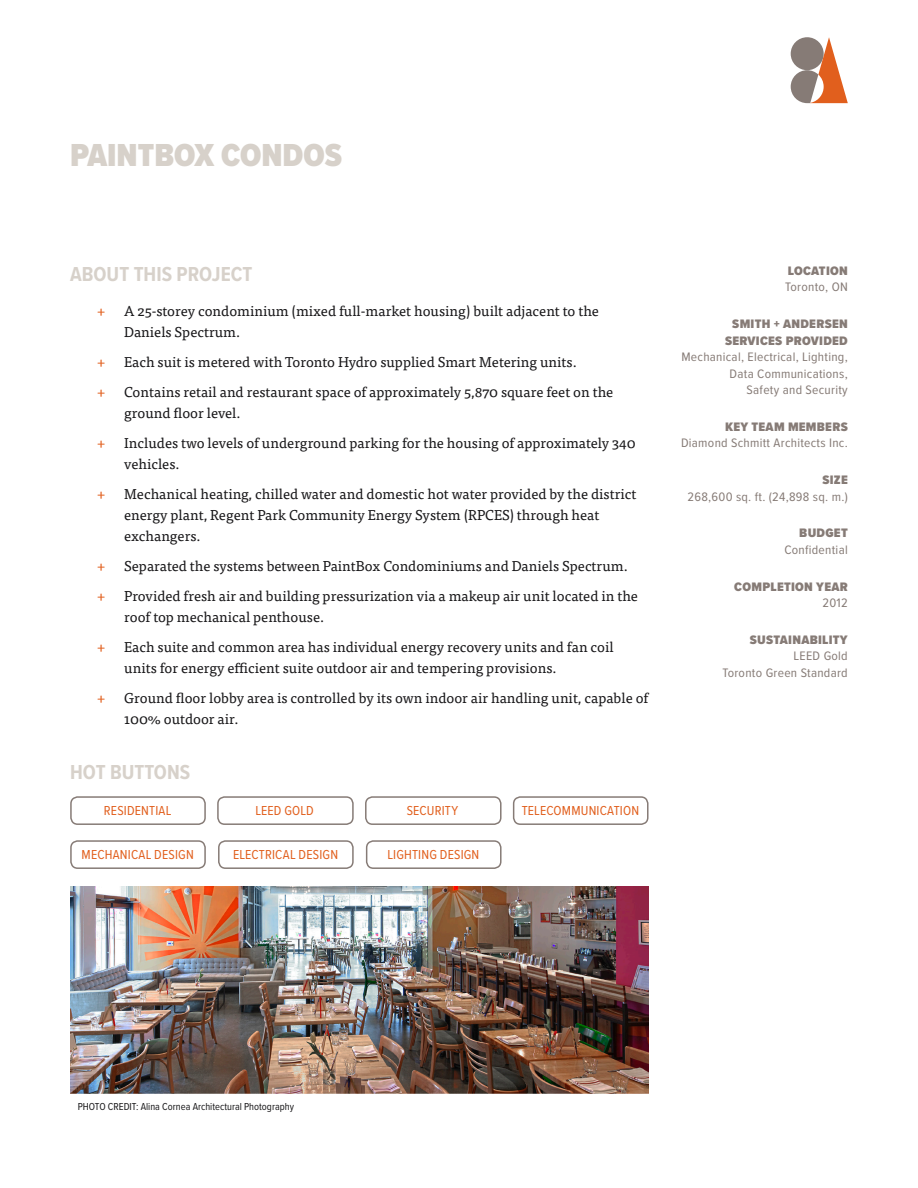
<style>
.page{position:relative;width:918px;height:1188px;background:#fff}
.page>*{position:absolute;margin:0;border:0;box-sizing:border-box;transform-origin:0 0}
.Profile_ProjectName{font:900 33px "Proxima Nova Cond";color:#d7d1ca}
.Profile_Subtitle{font:700 21px "Proxima Nova Cond";color:#d7d1ca}
.t1{font:14.25px/21px "Tisa Pro";color:#181719}
.t2{font:14.25px "Tisa Pro";color:#e15f1d}
.Profile_HotButtons-C{font:13.5px "Proxima Nova Cond";letter-spacing:.015em;color:#e15f1d}
.Profile_SideNotes{font:12.75px/16.5px "Proxima Nova Cond";letter-spacing:.02em;color:#867b76;text-align:right;scale:1.06 1}
.Profile_SideNotes-2{font:900 12.75px/16.5px "Proxima Nova Cond";letter-spacing:.02em;color:#867b76;text-align:right;scale:1.06 1}
.Photo_Caption{font:10.5px "Proxima Nova Cond";color:#181719}
.s1{font-weight:900}
.s2{font-weight:400}
</style>
<div class="page">
<img style="left:70px;top:887px;width:578px;height:207px">
<svg style="left:791px;top:37px;width:57px;height:66px"></svg>
<div style="left:70px;top:796px;width:136px;height:29px;border:2px solid #867b76;border-radius:7px"></div>
<div style="left:217px;top:796px;width:137px;height:29px;border:2px solid #867b76;border-radius:7px"></div>
<div style="left:365px;top:796px;width:137px;height:29px;border:2px solid #867b76;border-radius:7px"></div>
<div style="left:513px;top:796px;width:136px;height:29px;border:2px solid #867b76;border-radius:7px"></div>
<div style="left:70px;top:840px;width:136px;height:29px;border:2px solid #867b76;border-radius:7px"></div>
<div style="left:218px;top:840px;width:136px;height:29px;border:2px solid #867b76;border-radius:7px"></div>
<div style="left:366px;top:840px;width:136px;height:29px;border:2px solid #867b76;border-radius:7px"></div>
<p class="Profile_ProjectName" style="left:70px;top:131px;width:273px">PAINTBOX CONDOS</p>
<p class="Profile_Subtitle" style="left:70px;top:259px;width:184px">ABOUT THIS PROJECT</p>
<p class="t2" style="left:97px;top:300px;width:10px">+</p>
<p class="t1" style="left:124px;top:300px;width:476px">A 25-storey condominium (mixed full-market housing) built adjacent to the<br>Daniels Spectrum.</p>
<p class="t2" style="left:97px;top:351px;width:10px">+</p>
<p class="t1" style="left:124px;top:351px;width:454px">Each suit is metered with Toronto Hydro supplied Smart Metering units.</p>
<p class="t2" style="left:97px;top:381px;width:10px">+</p>
<p class="t1" style="left:124px;top:381px;width:491px">Contains retail and restaurant space of approximately 5,870 square feet on the ground floor level.</p>
<p class="t2" style="left:97px;top:432px;width:10px">+</p>
<p class="t1" style="left:124px;top:432px;width:513px">Includes two levels of underground parking for the housing of approximately 340 vehicles.</p>
<p class="t2" style="left:97px;top:483px;width:10px">+</p>
<p class="t1" style="left:124px;top:483px;width:514px">Mechanical heating, chilled water and domestic hot water provided by the district energy plant, Regent Park Community Energy System (RPCES) through heat exchangers.</p>
<p class="t2" style="left:97px;top:555px;width:10px">+</p>
<p class="t1" style="left:124px;top:555px;width:505px">Separated the systems between PaintBox Condominiums and Daniels Spectrum.</p>
<p class="t2" style="left:97px;top:585px;width:10px">+</p>
<p class="t1" style="left:124px;top:585px;width:515px">Provided fresh air and building pressurization via a makeup air unit located in the roof top mechanical penthouse.</p>
<p class="t2" style="left:97px;top:636px;width:10px">+</p>
<p class="t1" style="left:124px;top:636px;width:491px">Each suite and common area has individual energy recovery units and fan coil units for energy efficient suite outdoor air and tempering provisions.</p>
<p class="t2" style="left:97px;top:687px;width:10px">+</p>
<p class="t1" style="left:124px;top:687px;width:526px">Ground floor lobby area is controlled by its own indoor air handling unit, capable of<br>100% outdoor air.</p>
<p class="Profile_Subtitle" style="left:70px;top:757px;width:122px">HOT BUTTONS</p>
<p class="Profile_HotButtons-C" style="left:104px;top:801px;width:69px">RESIDENTIAL</p>
<p class="Profile_HotButtons-C" style="left:255px;top:801px;width:60px">LEED GOLD</p>
<p class="Profile_HotButtons-C" style="left:407px;top:801px;width:53px">SECURITY</p>
<p class="Profile_HotButtons-C" style="left:522px;top:801px;width:119px">TELECOMMUNICATION</p>
<p class="Profile_HotButtons-C" style="left:82px;top:845px;width:114px">MECHANICAL DESIGN</p>
<p class="Profile_HotButtons-C" style="left:233px;top:845px;width:107px">ELECTRICAL DESIGN</p>
<p class="Profile_HotButtons-C" style="left:387px;top:845px;width:93px">LIGHTING DESIGN</p>
<p class="Profile_SideNotes" style="left:785px;top:262px;width:61px;text-align:left"><span class="s1">LOCATION<br></span>Toronto, ON</p>
<p class="Profile_SideNotes" style="left:681px;top:315px;width:158px"><span class="s1">SMITH + ANDERSEN<br>SERVICES PROVIDED<br></span>Mechanical, Electrical, Lighting,<br>Data Communications,<br>Safety and Security</p>
<p class="Profile_SideNotes" style="left:681px;top:418px;width:159px"><span class="s1">KEY TEAM MEMBERS<br></span>Diamond Schmitt Architects Inc.</p>
<p class="Profile_SideNotes" style="left:688px;top:471px;width:153px"><span class="s1">SIZE<br></span>268,600 sq. ft. (24,898 sq. m.)</p>
<p class="Profile_SideNotes" style="left:784px;top:524px;width:61px"><span class="s1">BUDGET<br></span>Confidential</p>
<p class="Profile_SideNotes-2" style="left:734px;top:578px;width:109px">COMPLETION YEAR<br><span class="s2">2012</span></p>
<p class="Profile_SideNotes" style="left:723px;top:631px;width:120px"><span class="s1">SUSTAINABILITY<br></span>LEED Gold<br>Toronto Green Standard</p>
<p class="Photo_Caption" style="left:78px;top:1099px;width:218px">PHOTO CREDIT: Alina Cornea Architectural Photography</p>
</div>
